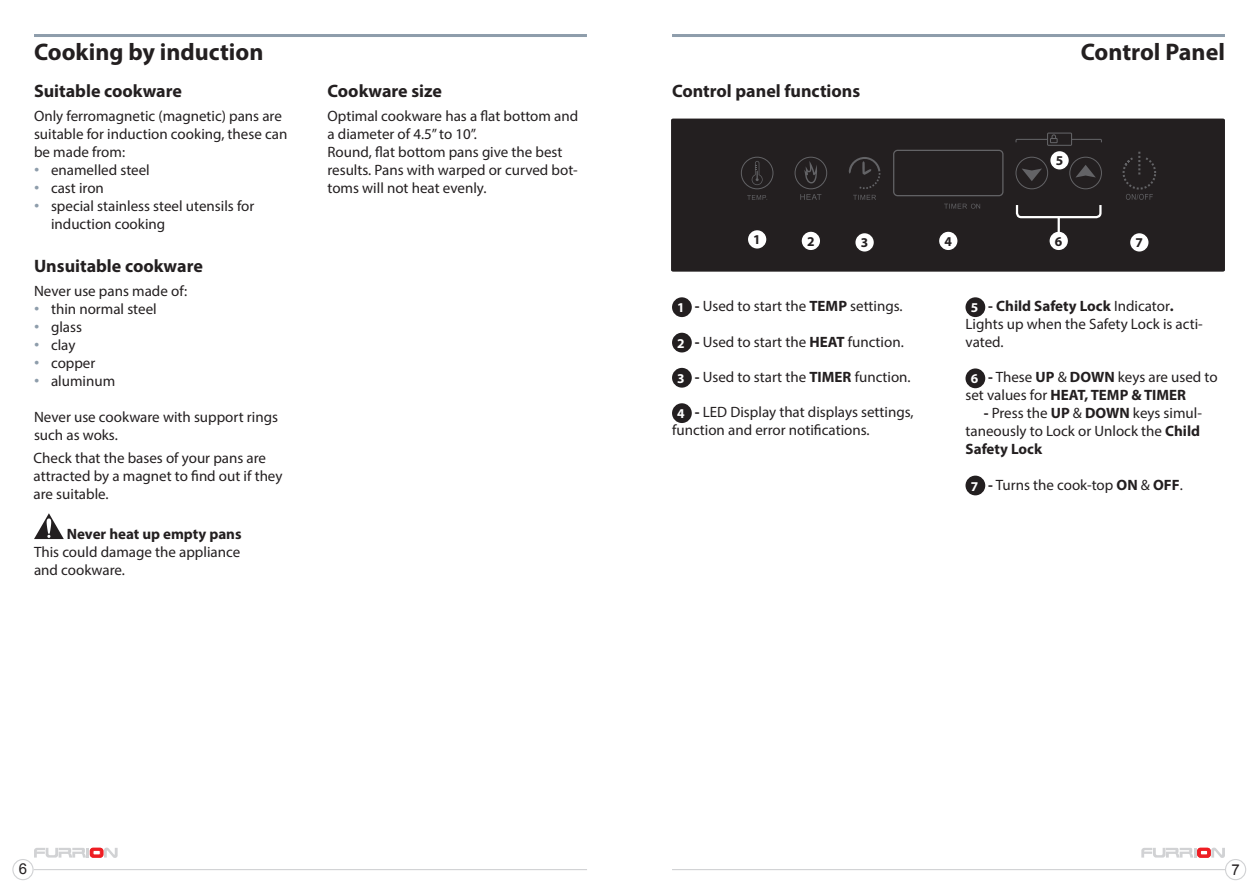
<style>
.page{position:relative;width:1259px;height:893px;background:#fff}
.page>*{position:absolute;margin:0;border:0;box-sizing:border-box;transform-origin:0 0}
.t1{font:700 24px "Myriad Pro";color:#231f20}
.t2{font:700 18px "Myriad Pro";color:#231f20}
.t3{font:15px/18px "Myriad Pro";color:#231f20}
.t4{font:700 15px "Myriad Pro";color:#231f20}
.t5{font:15px "Arial";color:#231f20}
.t6{font:700 13.5px "Myriad Pro";color:#231f20}
.s1{font-family:"Arial";color:#8e9dab}
.s2{font-weight:700;font-size:13.5px;color:#fff}
.s3{font-weight:700}
</style>
<div class="page">
<div style="left:965px;top:368px;width:20px;height:20px;background:#231f20;border-radius:50%"></div>
<div style="left:671px;top:119px;width:554px;height:153px;background:#231f20"></div>
<div style="left:854px;top:233px;width:20px;height:19px;background:#fff;border-radius:50%"></div>
<div style="left:854px;top:232px;width:21px;height:21px;border:2px solid #231f20;border-radius:50%"></div>
<div style="left:938px;top:231px;width:20px;height:20px;background:#fff;border-radius:50%"></div>
<div style="left:937px;top:230px;width:22px;height:22px;border:2px solid #231f20;border-radius:50%"></div>
<div style="left:1049px;top:231px;width:19px;height:20px;background:#fff;border-radius:50%"></div>
<div style="left:1048px;top:230px;width:21px;height:22px;border:2px solid #231f20;border-radius:50%"></div>
<div style="left:1129px;top:233px;width:20px;height:19px;background:#fff;border-radius:50%"></div>
<div style="left:1128px;top:232px;width:22px;height:21px;border:2px solid #231f20;border-radius:50%"></div>
<div style="left:747px;top:230px;width:20px;height:19px;background:#fff;border-radius:50%"></div>
<div style="left:746px;top:229px;width:22px;height:21px;border:2px solid #231f20;border-radius:50%"></div>
<div style="left:801px;top:231px;width:20px;height:20px;background:#fff;border-radius:50%"></div>
<div style="left:800px;top:230px;width:21px;height:22px;border:2px solid #231f20;border-radius:50%"></div>
<svg style="left:1014px;top:203px;width:88px;height:16px"></svg>
<hr style="left:1057px;top:217px;width:3px;height:16px;background:#fff">
<div style="left:672px;top:403px;width:20px;height:20px;background:#231f20;border-radius:50%"></div>
<div style="left:672px;top:297px;width:20px;height:20px;background:#231f20;border-radius:50%"></div>
<div style="left:672px;top:333px;width:20px;height:19px;background:#231f20;border-radius:50%"></div>
<div style="left:672px;top:368px;width:20px;height:20px;background:#231f20;border-radius:50%"></div>
<div style="left:965px;top:476px;width:20px;height:19px;background:#231f20;border-radius:50%"></div>
<div style="left:1049px;top:150px;width:20px;height:20px;background:#fff;border-radius:50%"></div>
<div style="left:1049px;top:150px;width:21px;height:21px;border:2px solid #231f20;border-radius:50%"></div>
<div style="left:965px;top:297px;width:20px;height:20px;background:#231f20;border-radius:50%"></div>
<hr style="left:672px;top:869px;width:553px;height:1px;background:#d1d2d4">
<svg style="left:1141px;top:847px;width:84px;height:11px"></svg>
<div style="left:12px;top:859px;width:22px;height:21px;border:1px solid #d1d2d4;border-radius:50%"></div>
<hr style="left:34px;top:869px;width:553px;height:1px;background:#d1d2d4">
<svg style="left:34px;top:847px;width:84px;height:11px"></svg>
<hr style="left:672px;top:34px;width:553px;height:3px;background:#8e9dab">
<hr style="left:34px;top:34px;width:553px;height:3px;background:#8e9dab">
<div style="left:1225px;top:859px;width:21px;height:21px;border:1px solid #d1d2d4;border-radius:50%"></div>
<svg style="left:747px;top:195px;width:20px;height:5px"></svg>
<svg style="left:741px;top:157px;width:32px;height:32px"></svg>
<svg style="left:853px;top:195px;width:23px;height:5px"></svg>
<svg style="left:848px;top:156px;width:32px;height:33px"></svg>
<svg style="left:794px;top:157px;width:33px;height:43px"></svg>
<svg style="left:1069px;top:157px;width:33px;height:32px"></svg>
<svg style="left:1015px;top:157px;width:33px;height:32px"></svg>
<svg style="left:1015px;top:133px;width:87px;height:13px"></svg>
<svg style="left:1122px;top:152px;width:34px;height:48px;background:#292526"></svg>
<div style="left:893px;top:150px;width:110px;height:46px;border:1px solid #636366;border-radius:4px"></div>
<svg style="left:944px;top:204px;width:36px;height:5px"></svg>
<svg style="left:34px;top:513px;width:30px;height:26px"></svg>
<h1 class="t1" style="left:34px;top:36px;width:231px">Cooking by induction</h1>
<h1 class="t1" style="left:1080px;top:36px;width:146px">Control Panel</h1>
<p class="t2" style="left:34px;top:80px;width:149px">Suitable cookware</p>
<p class="t2" style="left:327px;top:80px;width:116px">Cookware size</p>
<p class="t2" style="left:672px;top:80px;width:190px">Control panel functions</p>
<p class="t3" style="left:34px;top:107px;width:255px">Only ferromagnetic (magnetic) pans are suitable for induction cooking, these can be made from:</p>
<p class="t3" style="left:34px;top:161px;width:117px"><span class="s1">•</span> enamelled steel</p>
<p class="t3" style="left:34px;top:179px;width:71px"><span class="s1">•</span> cast iron</p>
<p class="t3" style="left:51px;top:197px;width:205px;text-indent:-17px"><span class="s1">•</span> special stainless steel utensils for induction cooking</p>
<p class="t2" style="left:34px;top:254px;width:170px">Unsuitable cookware</p>
<p class="t3" style="left:34px;top:281px;width:155px">Never use pans made of:</p>
<p class="t3" style="left:34px;top:299px;width:124px"><span class="s1">•</span> thin normal steel</p>
<p class="t3" style="left:34px;top:317px;width:50px"><span class="s1">•</span> glass</p>
<p class="t3" style="left:34px;top:335px;width:43px"><span class="s1">•</span> clay</p>
<p class="t3" style="left:34px;top:353px;width:63px"><span class="s1">•</span> copper</p>
<p class="t3" style="left:34px;top:371px;width:83px"><span class="s1">•</span> aluminum</p>
<p class="t3" style="left:34px;top:407px;width:246px">Never use cookware with support rings such as woks.</p>
<p class="t3" style="left:34px;top:449px;width:250px">Check that the bases of your pans are attracted by a magnet to find out if they are suitable.</p>
<p class="t4" style="left:67px;top:524px;width:176px">Never heat up empty pans</p>
<p class="t3" style="left:34px;top:543px;width:208px">This could damage the appliance and cookware.</p>
<p class="t3" style="left:327px;top:107px;width:252px">Optimal cookware has a flat bottom and a diameter of 4.5” to 10”.<br>Round, flat bottom pans give the best results. Pans with warped or curved bot&shy;toms will not heat evenly.</p>
<p class="t6" style="left:1055px;top:152px;width:9px">5</p>
<p class="t6" style="left:753px;top:231px;width:9px">1</p>
<p class="t6" style="left:807px;top:233px;width:9px">2</p>
<p class="t6" style="left:860px;top:234px;width:9px">3</p>
<p class="t6" style="left:944px;top:233px;width:9px">4</p>
<p class="t6" style="left:1055px;top:233px;width:9px">6</p>
<p class="t6" style="left:1135px;top:234px;width:9px">7</p>
<p class="t3" style="left:677px;top:297px;width:227px"><span class="s2">1</span> <span class="s3">-</span> Used to start the <span class="s3">TEMP</span> settings.</p>
<p class="t3" style="left:677px;top:332px;width:228px"><span class="s2">2</span> <span class="s3">-</span> Used to start the <span class="s3">HEAT</span> function.</p>
<p class="t3" style="left:677px;top:368px;width:235px"><span class="s2">3</span> <span class="s3">-</span> Used to start the <span class="s3">TIMER</span> function.</p>
<p class="t3" style="left:672px;top:403px;width:243px;text-indent:5px"><span class="s2">4</span> <span class="s3">-</span> LED Display that displays settings, function and error notifications.</p>
<p class="t3" style="left:965px;top:297px;width:239px;text-indent:5px"><span class="s2">5</span> <span class="s3">- Child Safety Lock</span> Indicator<span class="s3">.<br></span>Lights up when the Safety Lock is acti&shy;vated.</p>
<p class="t3" style="left:965px;top:368px;width:254px;text-indent:5px"><span class="s2">6</span> <span class="s3">-</span> These <span class="s3">UP</span> &amp; <span class="s3">DOWN</span> keys are used to set values for <span class="s3">HEAT, TEMP &amp; TIMER</span></p>
<p class="t3" style="left:965px;top:404px;width:238px;text-indent:18px"><span class="s3">-</span> Press the <span class="s3">UP</span> &amp; <span class="s3">DOWN</span> keys simul&shy;taneously to Lock or Unlock the <span class="s3">Child<br>Safety Lock</span></p>
<p class="t3" style="left:970px;top:475px;width:213px"><span class="s2">7</span> <span class="s3">-</span> Turns the cook-top <span class="s3">ON</span> &amp; <span class="s3">OFF</span>.</p>
<p class="t5" style="left:19px;top:859px;width:10px">6</p>
<p class="t5" style="left:1231px;top:860px;width:10px">7</p>
</div>
